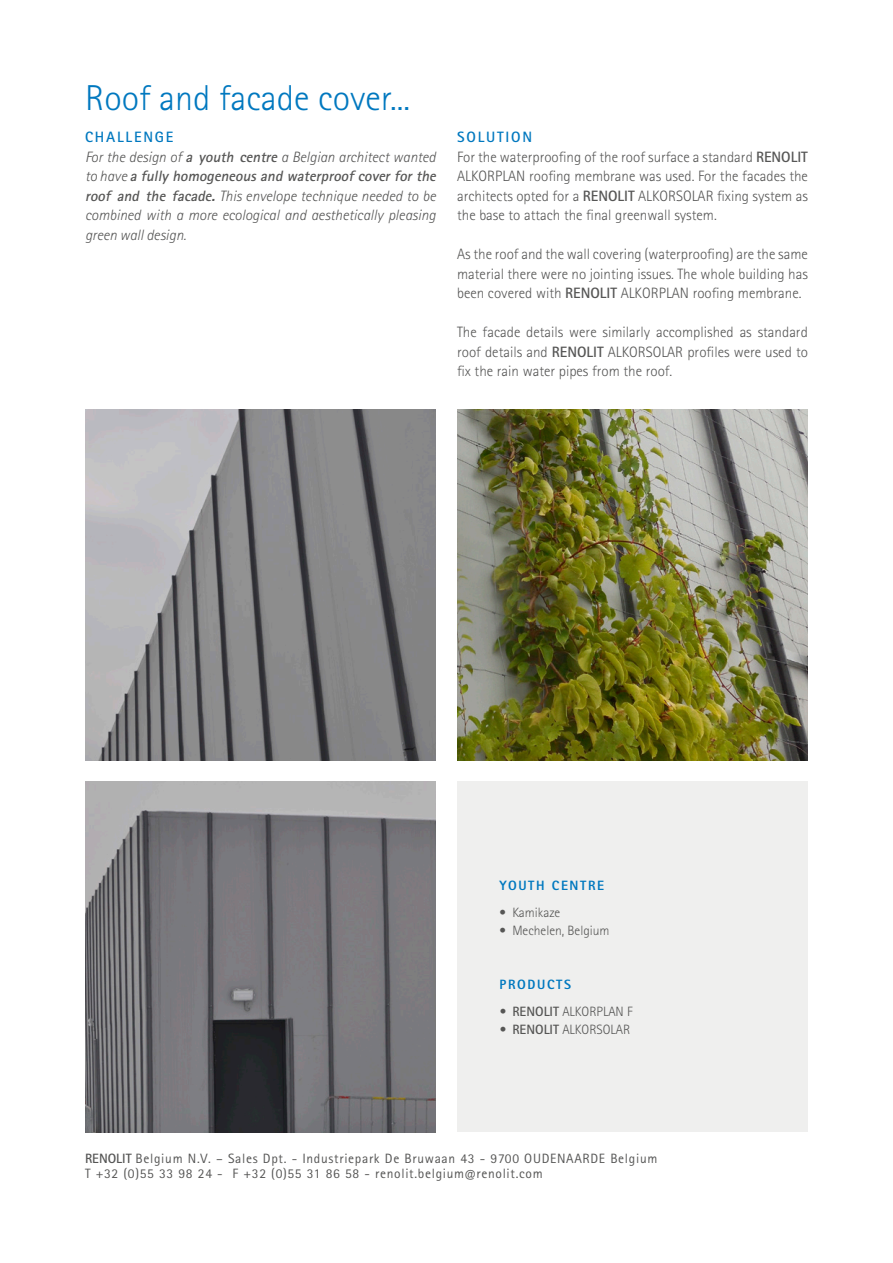
<style>
.page{position:relative;width:893px;height:1263px;background:#fff}
.page>*{position:absolute;margin:0;border:0;box-sizing:border-box;transform-origin:0 0}
.t1{font:300 36px "Rotis Sans Serif Pro";color:#0078bf}
.t2{font:300 15px/19.5px "Rotis Sans Serif Pro";color:#565655;text-align:justify}
.t3{font:italic 300 15px/19.5px "Rotis Sans Serif Pro";color:#565655}
.t4{font:700 15px "Rotis Sans Serif Pro";letter-spacing:.12em;color:#0078bf}
.t5{font:13.5px "Rotis Sans Serif Pro";letter-spacing:.05em;color:#565655}
.t6{font:300 13.5px "Rotis Sans Serif Pro";color:#565655}
.t7{font:800 13.5px "Rotis Sans Serif Pro";letter-spacing:.12em;color:#0078bf}
.s1{font-weight:700}
</style>
<div class="page">
<img style="left:457px;top:409px;width:351px;height:351px">
<img style="left:85px;top:409px;width:351px;height:351px">
<img style="left:85px;top:781px;width:351px;height:351px">
<div style="left:457px;top:781px;width:351px;height:351px;background:#ededec"></div>
<p class="t1" style="left:85px;top:77px;width:327px">Roof and facade cover...</p>
<p class="t4" style="left:85px;top:127px;width:90px">CHALLENGE</p>
<p class="t3" style="left:85px;top:147px;width:356px">For the design of <span class="s1">a youth centre</span> a Belgian architect wanted to h a ve <span class="s1">a fully homogeneousand waterproofcoverforthe roof and the facade.</span>This envelope technique needed to be combined with a more ecological and aesthetically pleasing green wall design.</p>
<p class="t4" style="left:457px;top:127px;width:77px">SOLUTION</p>
<p class="t2" style="left:457px;top:147px;width:352px">For the waterproofing of the roof surface a standard <span class="s1">RENOLIT </span>ALKORPLAN roofing membrane was used. For the facades the architects opted for a <span class="s1">RENOLIT</span> ALKORSOLAR fixing system as the base to attach the final greenwall system.</p>
<p class="t2" style="left:457px;top:244px;width:352px">As the roof and the wall covering (waterproofing) are the same material there were no jointing issues. The whole building has been covered with <span class="s1">RENOLIT</span> ALKORPLAN roofing membrane.</p>
<p class="t2" style="left:457px;top:322px;width:352px">The facade details were similarly accomplished as standard roof details and <span class="s1">RENOLIT</span> ALKORSOLAR profiles were used to fix the rain water pipes from the roof.</p>
<p class="t7" style="left:500px;top:876px;width:106px">YOUTH CENTRE</p>
<p class="t6" style="left:500px;top:904px;width:62px">• Kamikaze</p>
<p class="t6" style="left:500px;top:922px;width:111px">• Mechelen, Belgium</p>
<p class="t7" style="left:500px;top:975px;width:73px">PRODUCTS</p>
<p class="t6" style="left:500px;top:1003px;width:134px"><span class="s1">• RENOLIT</span> ALKORPLAN F</p>
<p class="t6" style="left:500px;top:1021px;width:132px"><span class="s1">• RENOLIT</span> ALKORSOLAR</p>
<p class="t5" style="left:85px;top:1150px;width:574px"><span class="s1">RENOLIT</span> Belgium N.V. – Sales Dpt. - Industriepark De Bruwaan 43 - 9700 OUDENAARDE Belgium</p>
<p class="t5" style="left:85px;top:1165px;width:459px">T +32 (0)55 33 98 24 - F +32 (0)55 31 86 58 - renolit.belgium@renolit.com</p>
</div>
